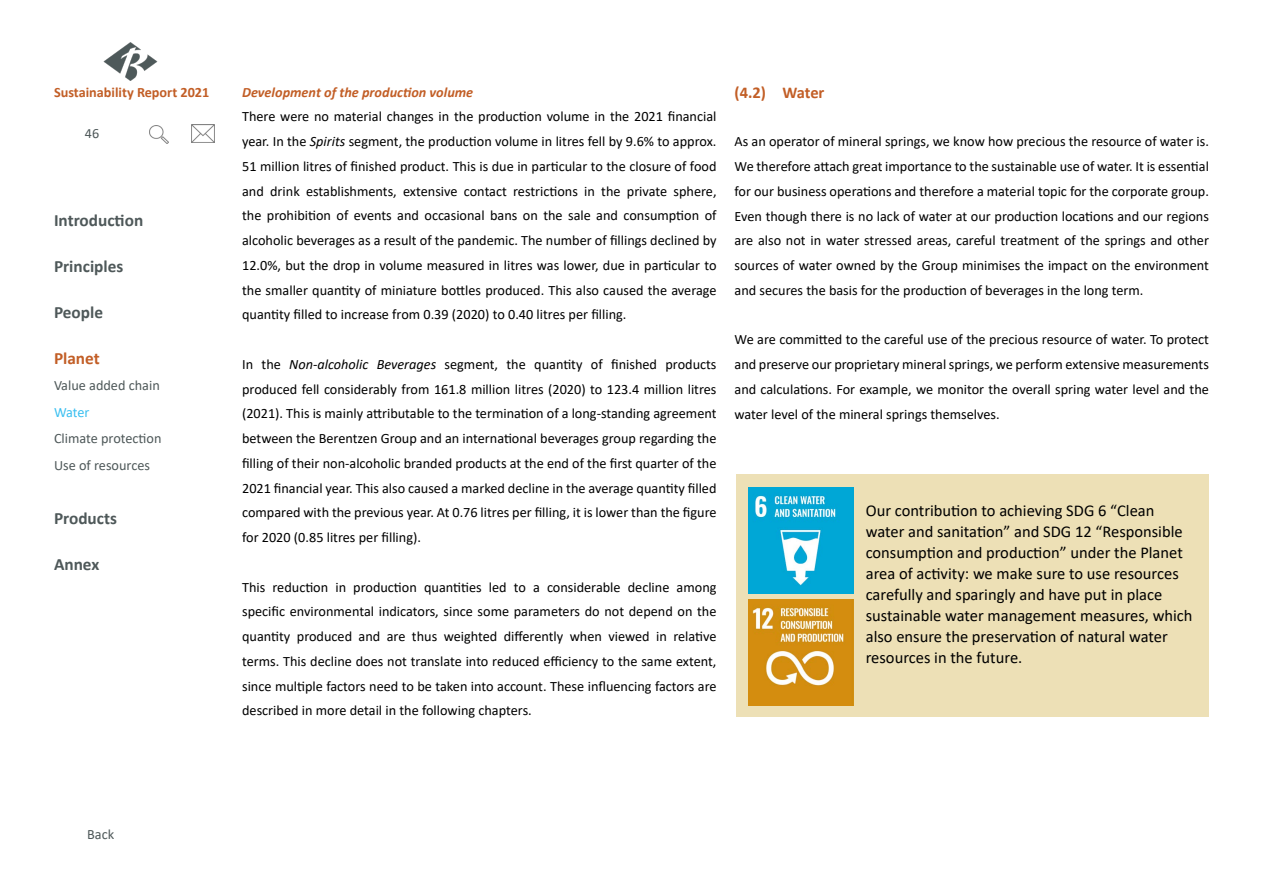
<style>
.page{position:relative;width:1263px;height:893px;background:#fff}
.page>*{position:absolute;margin:0;border:0;box-sizing:border-box;transform-origin:0 0}
.t1{font:700 17.25px "Calibri";color:#4e5859}
.t2{font:700 17.25px "Calibri";color:#c25e26}
.t3{font:16.5px/21px "Calibri";color:#000}
.t4{font:700 16.5px "Calibri";letter-spacing:-.01em;color:#c25e26}
.t5{font:14.25px/24.8px "Calibri";color:#000;text-align:justify}
.t6{font:14.25px/26.5px "Calibri";color:#4e5859}
.t7{font:italic 700 14.25px "Calibri";color:#c25e26}
.t8{font:700 14.25px "Calibri";color:#c25e26}
.t9{font:14.25px "Calibri";letter-spacing:-.01em;color:#3abff0}
.t10{font:14.1px "Calibri";color:#4e5859}
.s1{font-style:italic}
</style>
<div class="page">
<img style="left:103px;top:43px;width:55px;height:38px">
<img style="left:150px;top:125px;width:18px;height:19px">
<img style="left:192px;top:125px;width:22px;height:17px">
<div style="left:736px;top:475px;width:473px;height:242px;background:#ede0b6"></div>
<img style="left:748px;top:487px;width:105px;height:107px">
<img style="left:748px;top:600px;width:105px;height:106px">
<p class="t8" style="left:54px;top:82px;width:157px">Sustainability Report 2021</p>
<p class="t10" style="left:85px;top:123px;width:16px">46</p>
<p class="t1" style="left:54px;top:208px;width:91px">Introduction</p>
<p class="t1" style="left:54px;top:254px;width:71px">Principles</p>
<p class="t1" style="left:54px;top:300px;width:51px">People</p>
<p class="t2" style="left:54px;top:346px;width:47px">Planet</p>
<p class="t6" style="left:54px;top:372px;width:107px">Value added chain</p>
<p class="t9" style="left:54px;top:402px;width:37px">Water</p>
<p class="t6" style="left:54px;top:425px;width:109px">Climate protection<br>Use of resources</p>
<p class="t1" style="left:54px;top:506px;width:64px">Products</p>
<p class="t1" style="left:54px;top:552px;width:47px">Annex</p>
<p class="t7" style="left:242px;top:82px;width:233px">Development of the production volume</p>
<p class="t5" style="left:242px;top:104px;width:476px">There were no material changes in the production volume in the 2021 financial year. In the <span class="s1">Spirits</span> segment, the production volume in litres fell by 9.6% to approx.<br>51 million litres of finished product. This is due in particular to the closure of food and drink establishments, extensive contact restrictions in the private sphere, the prohibition of events and occasional bans on the sale and consumption of alcoholic beverages as a result of the pandemic. The number of fillings declined by 12.0%, but the drop in volume measured in litres was lower, due in particular to the smaller quantity of miniature bottles produced. This also caused the average quantity filled to increase from 0.39 (2020) to 0.40 litres per filling.</p>
<p class="t5" style="left:242px;top:351px;width:476px">In the <span class="s1">Non-alcoholic Beverages</span> segment, the quantity of finished products produced fell considerably from 161.8 million litres (2020) to 123.4 million litres (2021). This is mainly attributable to the termination of a long-standing agreement between the Berentzen Group and an international beverages group regarding the filling of their non-alcoholic branded products at the end of the first quarter of the 2021 financial year. This also caused a marked decline in the average quantity filled compared with the previous year. At 0.76 litres per filling, it is lower than the figure for 2020 (0.85 litres per filling).</p>
<p class="t5" style="left:242px;top:574px;width:476px">This reduction in production quantities led to a considerable decline among specific environmental indicators, since some parameters do not depend on the quantity produced and are thus weighted differently when viewed in relative terms. This decline does not translate into reduced efficiency to the same extent, since multiple factors need to be taken into account. These influencing factors are described in more detail in the following chapters.</p>
<p class="t4" style="left:734px;top:81px;width:91px">(4.2) Water</p>
<p class="t5" style="left:734px;top:129px;width:476px">As an operator of mineral springs, we know how precious the resource of water is.<br>We therefore attach great importance to the sustainable use of water. It is essential for our business operations and therefore a material topic for the corporate group.<br>Even though there is no lack of water at our production locations and our regions are also not in water stressed areas, careful treatment of the springs and other sources of water owned by the Group minimises the impact on the environment and secures the basis for the production of beverages in the long term.</p>
<p class="t5" style="left:734px;top:327px;width:476px">We are committed to the careful use of the precious resource of water. To protect and preserve our proprietary mineral springs, we perform extensive measurements and calculations. For example, we monitor the overall spring water level and the water level of the mineral springs themselves.</p>
<p class="t3" style="left:866px;top:499px;width:328px">Our contribution to achieving SDG 6 “Clean water and sanitation” and SDG 12 “Responsible consumption and production” under the Planet area of activity: we make sure to use resources carefully and sparingly and have put in place sustainable water management measures, which also ensure the preservation of natural water resources in the future.</p>
<p class="t6" style="left:87px;top:821px;width:29px">Back</p>
</div>
